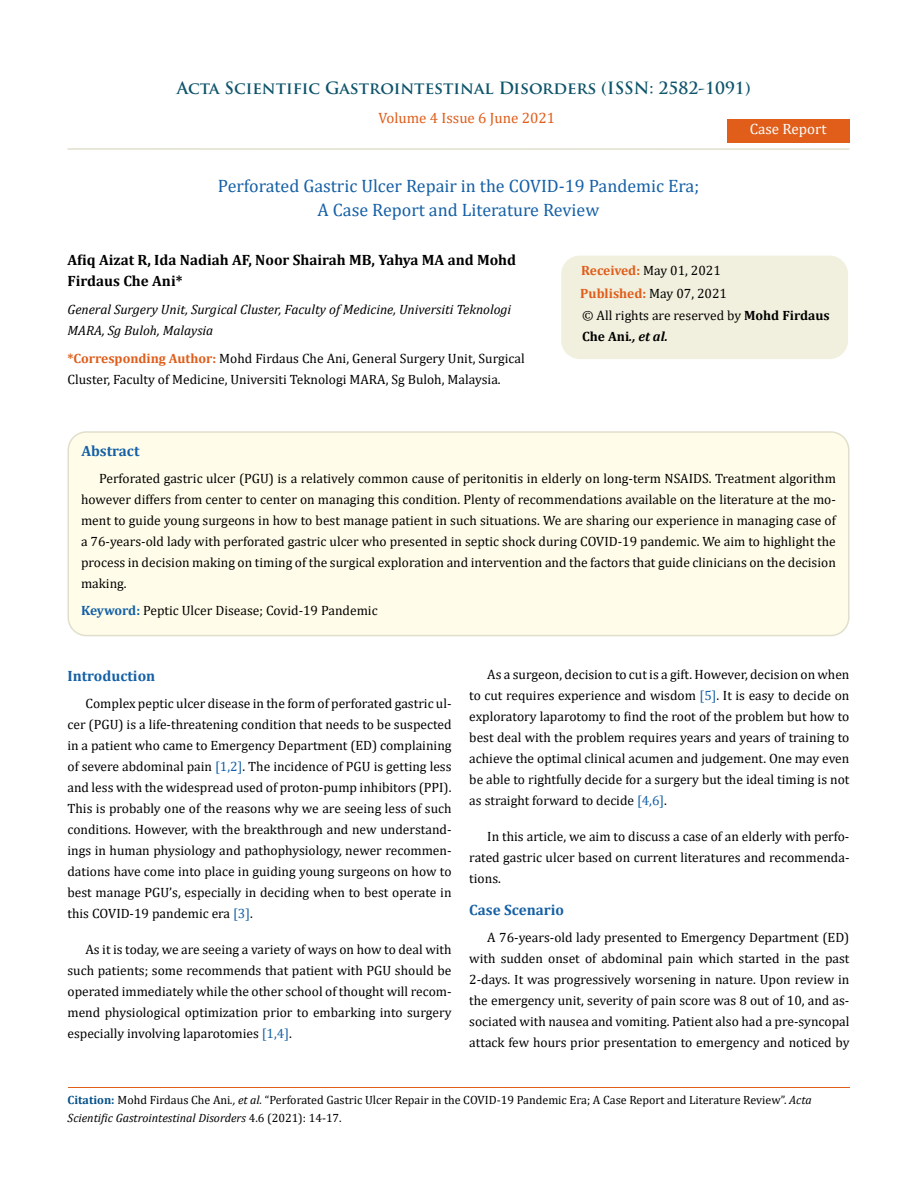
<style>
.page{position:relative;width:917px;height:1188px;background:#fff}
.page>*{position:absolute;margin:0;border:0;box-sizing:border-box;transform-origin:0 0}
.t1{font:18px/24px "Cambria";color:#1560a6;text-align:center}
.t2{font:700 16.5px "Trajan Pro";color:#0e546a}
.t3{font:700 15px/21px "Cambria";color:#000}
.t4{font:700 15px "Cambria";color:#1560a6}
.t5{font:15px "Cambria";color:#e05d1a}
.t6{font:15px "Cambria";color:#fff}
.t7{font:13.5px/21px "Cambria";color:#000;text-align:justify}
.t8{font:italic 13.5px/21px "Cambria";color:#000}
.t9{font:12px/18px "Cambria";color:#000}
.s1{font-weight:700;color:#e05d1a}
.s2{font-weight:700}
.s3{font-weight:700;font-style:italic}
.s4{font-weight:700;color:#1560a6}
.s5{color:#1560a6}
.s6{font-weight:700;color:#035089}
.s7{font-style:italic}
</style>
<div class="page">
<div style="left:726px;top:119px;width:123px;height:23px;background:#e05d1a"></div>
<div style="left:68px;top:432px;width:780px;height:204px;background:#fffde9;border-radius:18px"></div>
<div style="left:67px;top:431px;width:782px;height:205px;border:2px solid #e0dfcd;border-radius:18px"></div>
<div style="left:562px;top:256px;width:285px;height:102px;background:#f1f0de;border-radius:18px"></div>
<div style="left:561px;top:256px;width:287px;height:103px;border:2px solid #f1f0de;border-radius:18px"></div>
<hr style="left:68px;top:1087px;width:781px;height:1px;background:#e05d1a">
<hr style="left:67px;top:148px;width:782px;height:2px;background:#e0dfcd">
<p class="t2" style="left:177px;top:77px;width:575px">Acta Scientific Gastrointestinal Disorders (ISSN: 2582-1091)</p>
<p class="t5" style="left:378px;top:109px;width:178px">Volume 4 Issue 6 June 2021</p>
<p class="t6" style="left:749px;top:120px;width:78px">Case Report</p>
<h1 class="t1" style="left:218px;top:174px;width:483px">Perforated Gastric Ulcer Repair in the COVID-19 Pandemic Era;<br>A Case Report and Literature Review</h1>
<p class="t3" style="left:67px;top:249px;width:450px">Afiq Aizat R, Ida Nadiah AF, Noor Shairah MB, Yahya MA and Mohd<br>Firdaus Che Ani*</p>
<p class="t8" style="left:67px;top:298px;width:445px">General Surgery Unit, Surgical Cluster, Faculty of Medicine, Universiti Teknologi<br>MARA, Sg Buloh, Malaysia</p>
<p class="t7" style="left:67px;top:348px;width:459px"><span class="s1">*Corresponding Author:</span> Mohd Firdaus Che Ani, General Surgery Unit, Surgical<br>Cluster, Faculty of Medicine, Universiti Teknologi MARA, Sg Buloh, Malaysia.</p>
<p class="t7" style="left:580px;top:259px;width:148px;line-height:23px"><span class="s1">Received:</span> May 01, 2021<br><span class="s1">Published:</span> May 07, 2021</p>
<p class="t7" style="left:582px;top:305px;width:249px">© All rights are reserved by <span class="s2">Mohd Firdaus<br>Che Ani</span><span class="s3">., et al.</span></p>
<p class="t4" style="left:81px;top:440px;width:60px">Abstract</p>
<p class="t7" style="left:81px;top:468px;width:756px;text-indent:18px">Perforated gastric ulcer (PGU) is a relatively common cause of peritonitis in elderly on long-term NSAIDS. Treatment algorithm however differs from center to center on managing this condition. Plenty of recommendations available on the literature at the mo&shy;ment to guide young surgeons in how to best manage patient in such situations. We are sharing our experience in managing case of a 76-years-old lady with perforated gastric ulcer who presented in septic shock during COVID-19 pandemic. We aim to highlight the process in decision making on timing of the surgical exploration and intervention and the factors that guide clinicians on the decision making.</p>
<p class="t7" style="left:81px;top:600px;width:298px"><span class="s4">Keyword:</span> Peptic Ulcer Disease; Covid-19 Pandemic</p>
<p class="t4" style="left:67px;top:666px;width:89px">Introduction</p>
<p class="t7" style="left:67px;top:693px;width:385px;text-indent:18px">Complex peptic ulcer disease in the form of perforated gastric ul&shy;cer (PGU) is a life-threatening condition that needs to be suspected in a patient who came to Emergency Department (ED) complaining of severe abdominal pain <span class="s5">[1,2]</span>. The incidence of PGU is getting less and less with the widespread used of proton-pump inhibitors (PPI).<br>This is probably one of the reasons why we are seeing less of such conditions. However, with the breakthrough and new understand&shy;ings in human physiology and pathophysiology, newer recommen&shy;dations have come into place in guiding young surgeons on how to best manage PGU’s, especially in deciding when to best operate in this COVID-19 pandemic era <span class="s5">[3]</span>.</p>
<p class="t7" style="left:67px;top:939px;width:385px;text-indent:18px">As it is today, we are seeing a variety of ways on how to deal with such patients; some recommends that patient with PGU should be operated immediately while the other school of thought will recom&shy;mend physiological optimization prior to embarking into surgery especially involving laparotomies <span class="s5">[1,4]</span>.</p>
<p class="t7" style="left:469px;top:664px;width:381px;text-indent:18px">As a surgeon, decision to cut is a gift. However, decision on when to cut requires experience and wisdom <span class="s5">[5]</span>. It is easy to decide on exploratory laparotomy to find the root of the problem but how to best deal with the problem requires years and years of training to achieve the optimal clinical acumen and judgement. One may even be able to rightfully decide for a surgery but the ideal timing is not as straight forward to decide <span class="s5">[4,6]</span>.</p>
<p class="t7" style="left:469px;top:826px;width:381px;text-indent:18px">In this article, we aim to discuss a case of an elderly with perfo&shy;rated gastric ulcer based on current literatures and recommenda&shy;tions.</p>
<p class="t4" style="left:469px;top:899px;width:96px">Case Scenario</p>
<p class="t7" style="left:469px;top:927px;width:382px;text-indent:18px">A 76-years-old lady presented to Emergency Department (ED) with sudden onset of abdominal pain which started in the past 2-days. It was progressively worsening in nature. Upon review in the emergency unit, severity of pain score was 8 out of 10, and as&shy;sociated with nausea and vomiting. Patient also had a pre-syncopal attack few hours prior presentation to emergency and noticed by</p>
<p class="t9" style="left:68px;top:1091px;width:745px"><span class="s6">Citation:</span> Mohd Firdaus Che Ani<span class="s7">., et al.</span> “Perforated Gastric Ulcer Repair in the COVID-19 Pandemic Era; A Case Report and Literature Review”. <span class="s7">Acta<br>Scientific Gastrointestinal Disorders</span> 4.6 (2021): 14-17.</p>
</div>
